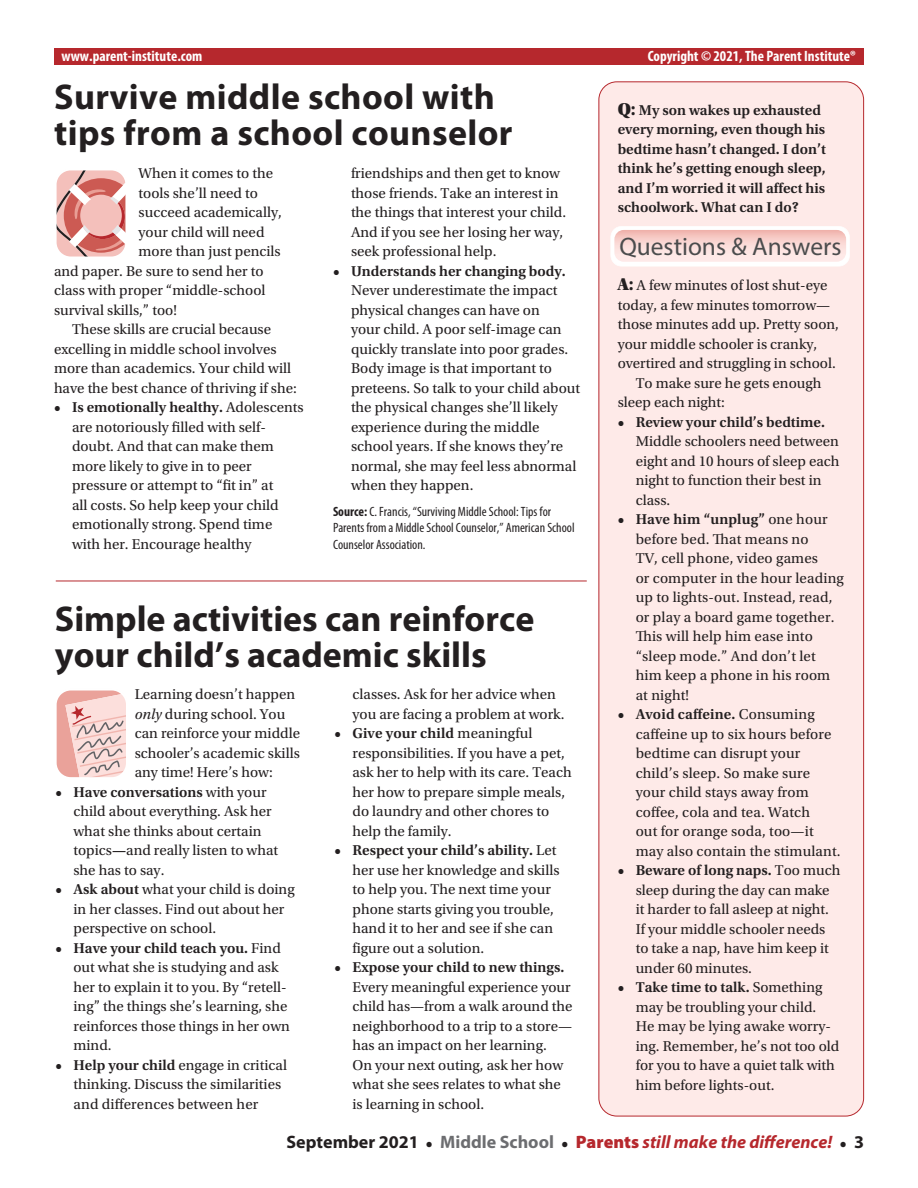
<style>
.page{position:relative;width:918px;height:1188px;background:#fff}
.page>*{position:absolute;margin:0;border:0;box-sizing:border-box;transform-origin:0 0}
.t1{font:700 36px/36px "Myriad Pro";color:#231f20}
.t2{font:25.35px "Block Berthold BQ";color:#4b4c4d}
.t3{font:italic 700 18px "Myriad Pro";color:#b6282d}
.t4{font:15px/19.5px "Utopia Std";color:#231f20}
.t5{font:600 15px/19.5px "Utopia Std";color:#231f20}
.t6{font:700 condensed 15px "Myriad Pro";color:#fff}
.t7{font:condensed 13.5px/16.5px "Myriad Pro";color:#231f20}
.s1{font-weight:600}
.s2{font-weight:700}
.s3{font-style:italic}
.s4{font-family:"Utopia Std Black Headline";font-weight:400;font-size:18px}
.s5{font-family:"Utopia Std Black Headline";font-size:18px}
.s6{font-style:normal;color:#231f20}
.s7{font-family:"Utopia Std";font-style:normal;font-size:15px;color:#231f20}
.s8{font-style:normal;color:#6c6d70}
.s9{font-weight:900;font-style:normal}
</style>
<div class="page">
<div style="left:599px;top:82px;width:265px;height:1034px;background:#feeae8;border-radius:18px"></div>
<div style="left:54px;top:49px;width:810px;height:16px;background:#b6282d"></div>
<svg style="left:56px;top:690px;width:70px;height:88px;background:#ebc3bf"></svg>
<svg style="left:56px;top:170px;width:70px;height:87px;background:#e3a5a1"></svg>
<hr style="left:56px;top:581px;width:531px;height:1px;background:#b6282d">
<div style="left:610px;top:226px;width:240px;height:40px;background:#fff"></div>
<img style="left:614px;top:230px;width:232px;height:32px">
<p class="t6" style="left:62px;top:46px;width:142px">www.parent-institute.com</p>
<p class="t6" style="left:648px;top:46px;width:210px">Copyright © 2021, The Parent Institute®</p>
<h1 class="t1" style="left:54px;top:77px;width:460px">Survive middle school with tips from a school counselor</h1>
<p class="t4" style="left:139px;top:164px;width:136px">When it comes to the</p>
<p class="t4" style="left:139px;top:183px;width:121px">tools she’ll need to</p>
<p class="t4" style="left:139px;top:203px;width:145px">succeed academically,</p>
<p class="t4" style="left:139px;top:222px;width:127px">your child will need</p>
<p class="t4" style="left:139px;top:242px;width:144px">more than just pencils</p>
<p class="t4" style="left:54px;top:261px;width:211px">and paper. Be sure to send her to</p>
<p class="t4" style="left:54px;top:281px;width:213px">class with proper “middle-school</p>
<p class="t4" style="left:54px;top:300px;width:124px">survival skills,” too!</p>
<p class="t4" style="left:72px;top:320px;width:201px">These skills are crucial because</p>
<p class="t4" style="left:54px;top:339px;width:224px">excelling in middle school involves</p>
<p class="t4" style="left:54px;top:359px;width:239px">more than academics. Your child will</p>
<p class="t4" style="left:54px;top:378px;width:244px">have the best chance of thriving if she:</p>
<p class="t4" style="left:72px;top:398px;width:233px;text-indent:-18px"><span class="s1">• Is emotionally healthy.</span> Adolescents are notoriously filled with self&shy;doubt. And that can make them more likely to give in to peer pressure or attempt to “fit in” at<br>all costs. So help keep your child emotionally strong. Spend time with her. Encourage healthy</p>
<p class="t4" style="left:351px;top:164px;width:217px">friendships and then get to know those friends. Take an interest in the things that interest your child.<br>And if you see her losing her way, seek professional help.</p>
<p class="t5" style="left:333px;top:261px;width:234px">• Understands her changing body.</p>
<p class="t4" style="left:351px;top:281px;width:231px">Never underestimate the impact physical changes can have on<br>your child. A poor self-image can quickly translate into poor grades.<br>Body image is that important to preteens. So talk to your child about the physical changes she’ll likely experience during the middle school years. If she knows they’re normal, she may feel less abnormal when they happen.</p>
<p class="t7" style="left:333px;top:503px;width:243px"><span class="s2">Source:</span> C. Francis, “Surviving Middle School: Tips for<br>Parents from a Middle School Counselor,” American School<br>Counselor Association.</p>
<h1 class="t1" style="left:55px;top:600px;width:481px">Simple activities can reinforce your child’s academic skills</h1>
<p class="t4" style="left:135px;top:685px;width:167px">Learning doesn’t happen <span class="s3">only</span> during school. You can reinforce your middle schooler’s academic skills any time! Here’s how:</p>
<p class="t4" style="left:74px;top:782px;width:206px;text-indent:-18px"><span class="s1">• Have conversations</span> with your child about everything. Ask her what she thinks about certain topics<span class="s1">—</span>and really listen to what she has to say.</p>
<p class="t4" style="left:74px;top:880px;width:223px;text-indent:-18px"><span class="s1">• Ask about</span> what your child is doing in her classes. Find out about her perspective on school.</p>
<p class="t4" style="left:74px;top:938px;width:218px;text-indent:-18px"><span class="s1">• Have your child teach you.</span> Find out what she is studying and ask her to explain it to you. By “retell&shy;ing” the things she’s learning, she reinforces those things in her own mind.</p>
<p class="t4" style="left:74px;top:1055px;width:215px;text-indent:-18px"><span class="s1">• Help your child</span> engage in critical thinking. Discuss the similarities and differences between her</p>
<p class="t4" style="left:352px;top:685px;width:214px">classes. Ask for her advice when you are facing a problem at work.</p>
<p class="t4" style="left:352px;top:724px;width:221px;text-indent:-18px"><span class="s1">• Give your child</span> meaningful responsibilities. If you have a pet, ask her to help with its care. Teach her how to prepare simple meals, do laundry and other chores to help the family.</p>
<p class="t4" style="left:352px;top:841px;width:209px;text-indent:-18px"><span class="s1">• Respect your child’s ability.</span> Let her use her knowledge and skills to help you. The next time your phone starts giving you trouble, hand it to her and see if she can figure out a solution.</p>
<p class="t5" style="left:334px;top:958px;width:231px">• Expose your child to new things.</p>
<p class="t4" style="left:352px;top:977px;width:222px">Every meaningful experience your child has—from a walk around the neighborhood to a trip to a store— has an impact on her learning.<br>On your next outing, ask her how what she sees relates to what she is learning in school.</p>
<p class="t5" style="left:618px;top:100px;width:210px"><span class="s4">Q:</span> My son wakes up exhausted every morning, even though his bedtime hasn’t changed. I don’t think he’s getting enough sleep, and I’m worried it will affect his schoolwork. What can I do?</p>
<h2 class="t2" style="left:619px;top:231px;width:224px">Questions &amp; Answers</h2>
<p class="t4" style="left:618px;top:276px;width:211px"><span class="s5">A:</span> A few minutes of lost shut-eye</p>
<p class="t4" style="left:618px;top:296px;width:214px">today, a few minutes tomorrow—</p>
<p class="t4" style="left:618px;top:315px;width:223px">those minutes add up. Pretty soon,</p>
<p class="t4" style="left:618px;top:335px;width:201px">your middle schooler is cranky,</p>
<p class="t4" style="left:618px;top:354px;width:220px">overtired and struggling in school.</p>
<p class="t4" style="left:636px;top:374px;width:187px">To make sure he gets enough</p>
<p class="t4" style="left:618px;top:393px;width:109px">sleep each night:</p>
<p class="t5" style="left:618px;top:412px;width:209px">• Review your child’s bedtime.</p>
<p class="t4" style="left:636px;top:432px;width:205px">Middle schoolers need between eight and 10 hours of sleep each night to function their best in class.</p>
<p class="t4" style="left:636px;top:510px;width:210px;text-indent:-18px"><span class="s1">• Have him “unplug”</span> one hour before bed. That means no<br>TV, cell phone, video games<br>or computer in the hour leading up to lights-out. Instead, read, or play a board game together.<br>This will help him ease into “sleep mode.” And don’t let him keep a phone in his room at night!</p>
<p class="t4" style="left:636px;top:705px;width:206px;text-indent:-18px"><span class="s1">• Avoid caffeine.</span> Consuming caffeine up to six hours before bedtime can disrupt your child’s sleep. So make sure your child stays away from coffee, cola and tea. Watch<br>out for orange soda, too—it may also contain the stimulant.</p>
<p class="t4" style="left:636px;top:861px;width:206px;text-indent:-18px"><span class="s1">• Beware of long naps.</span> Too much sleep during the day can make it harder to fall asleep at night.<br>If your middle schooler needs to take a nap, have him keep it under 60 minutes.</p>
<p class="t4" style="left:636px;top:978px;width:205px;text-indent:-18px"><span class="s1">• Take time to talk.</span> Something may be troubling your child.<br>He may be lying awake worry&shy;ing. Remember, he’s not too old for you to have a quiet talk with him before lights-out.</p>
<p class="t3" style="left:287px;top:1130px;width:579px"><span class="s6">September 2021</span> <span class="s7">•</span> <span class="s8">Middle School</span> <span class="s7">•</span> <span class="s9">Parents</span> still make the difference! <span class="s7">•</span> <span class="s6">3</span></p>
</div>
